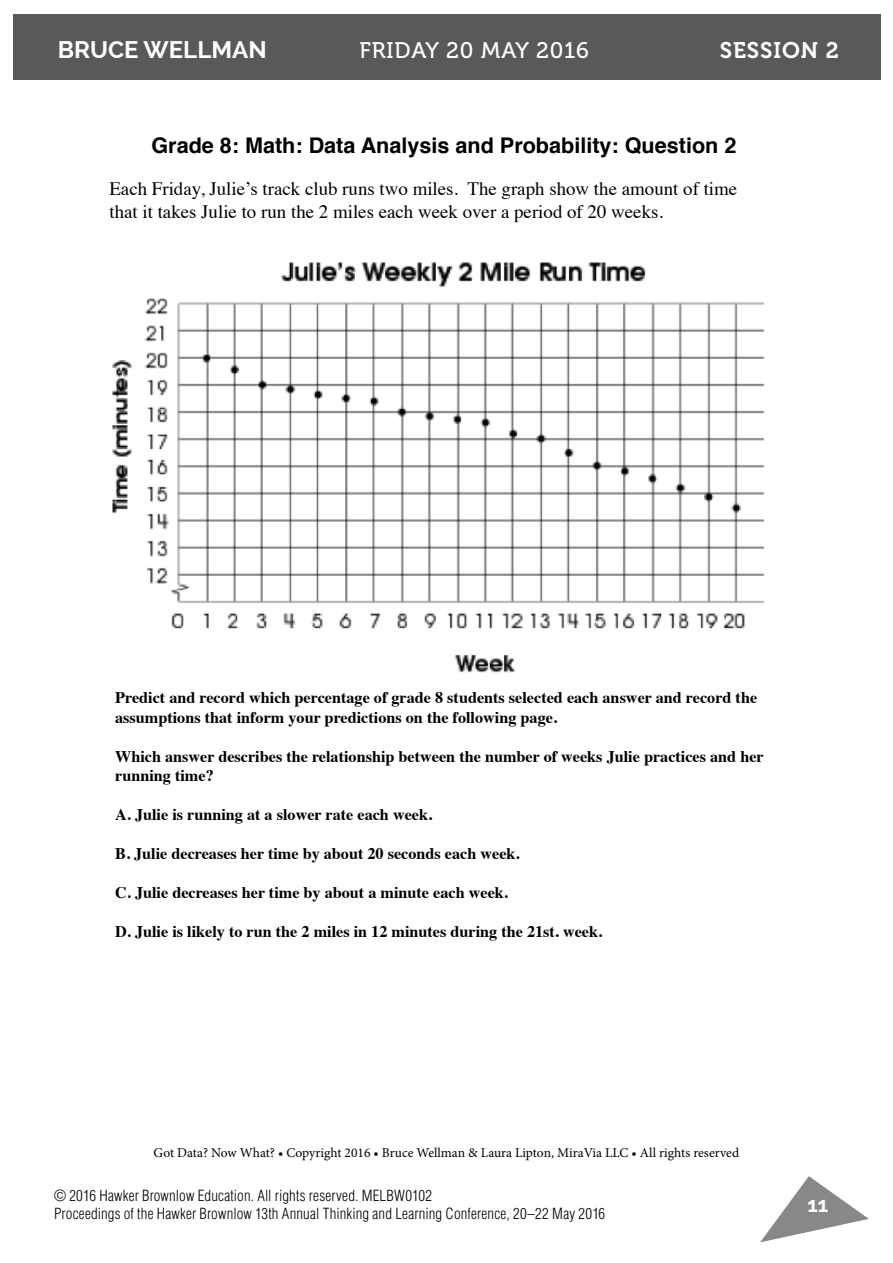
<style>
.page{position:relative;width:893px;height:1263px;background:#fff}
.page>*{position:absolute;margin:0;border:0;box-sizing:border-box;transform-origin:0 0}
.t1{font:700 24px "Raleway";color:#fff}
.t2{font:22.5px "Museo 500";letter-spacing:.04em;color:#fff}
.t3{font:22.5px "Museo 700";letter-spacing:.04em;color:#fff}
.t4{font:700 21.6px "Helvetica";color:#000}
.t5{font:700 21px "Raleway";color:#fff}
.t6{font:18.9px/22.6px "Times";color:#000}
.t7{font:700 16.2px/19.5px "Times";color:#000}
.t8{font:300 condensed 15px/18px "Helvetica LT Std";letter-spacing:.01em;color:#000}
.t9{font:13.5px "Minion Pro";color:#000}
</style>
<div class="page">
<div style="left:13px;top:14px;width:867px;height:65px;background:#595959"></div>
<svg style="left:760px;top:1176px;width:109px;height:66px"></svg>
<img style="left:112px;top:262px;width:652px;height:411px">
<h1 class="t1" style="left:58px;top:36px;width:211px">BRUCE WELLMAN</h1>
<h2 class="t2" style="left:359px;top:42px;width:231px">FRIDAY 20 MAY 2016</h2>
<h2 class="t3" style="left:720px;top:42px;width:121px">SESSION 2</h2>
<h3 class="t4" style="left:151px;top:128px;width:586px">Grade 8: Math: Data Analysis and Probability: Question 2</h3>
<p class="t6" style="left:109px;top:176px;width:629px">Each Friday, Julie’s track club runs two miles. The graph show the amount of time that it takes Julie to run the 2 miles each week over a period of 20 weeks.</p>
<p class="t7" style="left:115px;top:686px;width:643px">Predict and record which percentage of grade 8 students selected each answer and record the assumptions that inform your predictions on the following page.</p>
<p class="t7" style="left:115px;top:745px;width:650px">Which answer describes the relationship between the number of weeks Julie practices and her running time?</p>
<p class="t7" style="left:115px;top:803px;width:318px">A. Julie is running at a slower rate each week.</p>
<p class="t7" style="left:115px;top:842px;width:406px">B. Julie decreases her time by about 20 seconds each week.</p>
<p class="t7" style="left:115px;top:881px;width:394px">C. Julie decreases her time by about a minute each week.</p>
<p class="t7" style="left:115px;top:920px;width:488px">D. Julie is likely to run the 2 miles in 12 minutes during the 21st. week.</p>
<p class="t9" style="left:154px;top:1147px;width:587px">Got Data? Now What? • Copyright 2016 • Bruce Wellman &amp; Laura Lipton, MiraVia LLC • All rights reserved</p>
<p class="t8" style="left:54px;top:1189px;width:553px">© 2016 Hawker Brownlow Education. All rights reserved. MELBW0102<br>Proceedings of the Hawker Brownlow 13th Annual Thinking and Learning Conference, 20–22 May 2016</p>
<p class="t5" style="left:807px;top:1193px;width:22px">11</p>
</div>
